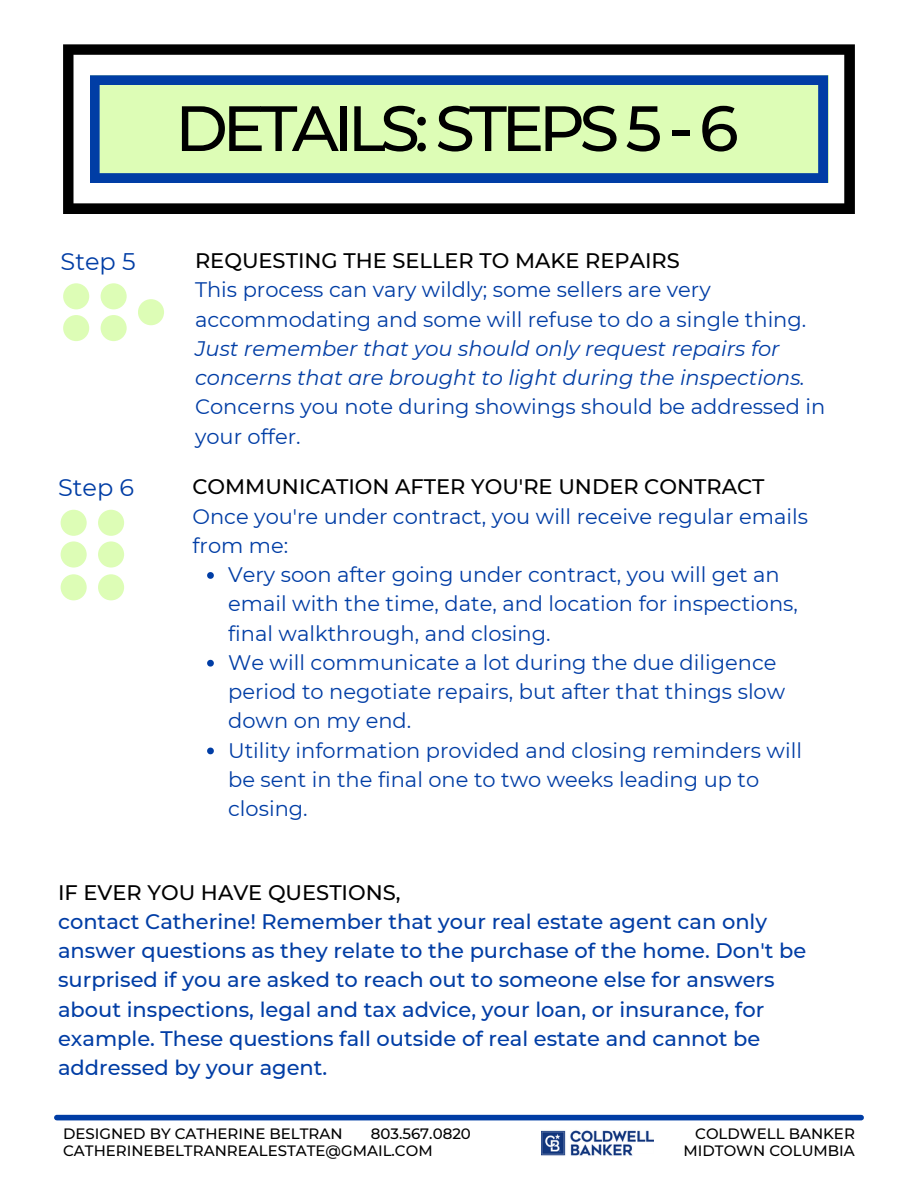
<style>
.page{position:relative;width:918px;height:1188px;background:#fff}
.page>*{position:absolute;margin:0;border:0;box-sizing:border-box;transform-origin:0 0}
.t1{font:500 63.9px "Montserrat";letter-spacing:-.085em;color:#000}
.t2{font:24px "Montserrat";color:#003da5}
.t3{font:21px/29.2px "Montserrat";color:#003da5}
.t4{font:500 21px/29.2px "Montserrat";color:#003da5}
.t5{font:italic 21px/29.2px "Montserrat";color:#003da5}
.t6{font:500 21px "Montserrat";color:#000}
.t7{font:500 15px/16.8px "Montserrat";color:#000}
</style>
<div class="page">
<svg style="left:63px;top:44px;width:792px;height:170px"></svg>
<svg style="left:90px;top:75px;width:738px;height:108px;fill:#ddfdb6"></svg>
<div style="left:61px;top:574px;width:26px;height:26px;background:#ddfdb6;border-radius:50%"></div>
<div style="left:98px;top:574px;width:26px;height:26px;background:#ddfdb6;border-radius:50%"></div>
<svg style="left:207px;top:572px;width:7px;height:7px"></svg>
<svg style="left:207px;top:660px;width:7px;height:7px"></svg>
<svg style="left:207px;top:748px;width:7px;height:6px"></svg>
<div style="left:61px;top:510px;width:26px;height:26px;background:#ddfdb6;border-radius:50%"></div>
<div style="left:98px;top:510px;width:26px;height:26px;background:#ddfdb6;border-radius:50%"></div>
<div style="left:61px;top:541px;width:26px;height:27px;background:#ddfdb6;border-radius:50%"></div>
<div style="left:98px;top:541px;width:26px;height:27px;background:#ddfdb6;border-radius:50%"></div>
<div style="left:63px;top:283px;width:26px;height:26px;background:#ddfdb6;border-radius:50%"></div>
<div style="left:101px;top:283px;width:26px;height:26px;background:#ddfdb6;border-radius:50%"></div>
<div style="left:63px;top:315px;width:26px;height:26px;background:#ddfdb6;border-radius:50%"></div>
<div style="left:101px;top:315px;width:26px;height:26px;background:#ddfdb6;border-radius:50%"></div>
<div style="left:138px;top:299px;width:26px;height:26px;background:#ddfdb6;border-radius:50%"></div>
<img style="left:542px;top:1130px;width:111px;height:26px">
<div style="left:57px;top:1115px;width:804px;height:5px;background:#003da5"></div>
<p class="t2" style="left:61px;top:247px;width:77px">Step 5</p>
<p class="t2" style="left:58px;top:473px;width:78px">Step 6</p>
<h1 class="t1" style="left:175px;top:89px;width:565px">DETAILS: STEPS 5 - 6</h1>
<p class="t6" style="left:195px;top:248px;width:486px">REQUESTING THE SELLER TO MAKE REPAIRS</p>
<p class="t3" style="left:195px;top:275px;width:613px">This process can vary wildly; some sellers are very accommodating and some will refuse to do a single thing.</p>
<p class="t5" style="left:195px;top:334px;width:612px">Just remember that you should only request repairs for concerns that are brought to light during the inspections.</p>
<p class="t3" style="left:195px;top:392px;width:632px">Concerns you note during showings should be addressed in your offer.</p>
<p class="t6" style="left:192px;top:474px;width:574px">COMMUNICATION AFTER YOU'RE UNDER CONTRACT</p>
<p class="t3" style="left:192px;top:502px;width:617px">Once you're under contract, you will receive regular emails from me:</p>
<p class="t3" style="left:228px;top:560px;width:575px">Very soon after going under contract, you will get an email with the time, date, and location for inspections, final walkthrough, and closing.<br>We will communicate a lot during the due diligence period to negotiate repairs, but after that things slow down on my end.<br>Utility information provided and closing reminders will be sent in the final one to two weeks leading up to closing.</p>
<p class="t6" style="left:58px;top:879px;width:344px">IF EVER YOU HAVE QUESTIONS,</p>
<p class="t4" style="left:58px;top:907px;width:750px">contact Catherine! Remember that your real estate agent can only answer questions as they relate to the purchase of the home. Don't be surprised if you are asked to reach out to someone else for answers about inspections, legal and tax advice, your loan, or insurance, for example. These questions fall outside of real estate and cannot be addressed by your agent.</p>
<p class="t7" style="left:63px;top:1125px;width:409px;text-indent:308px">803.567.0820<br>CATHERINEBELTRANREALESTATE@GMAIL.COM</p>
<p class="t7" style="left:684px;top:1125px;width:173px;text-align:right">COLDWELL BANKER<br>MIDTOWN COLUMBIA</p>
<p class="t7" style="left:63px;top:1125px;width:281px">DESIGNED BY CATHERINE BELTRAN</p>
</div>
